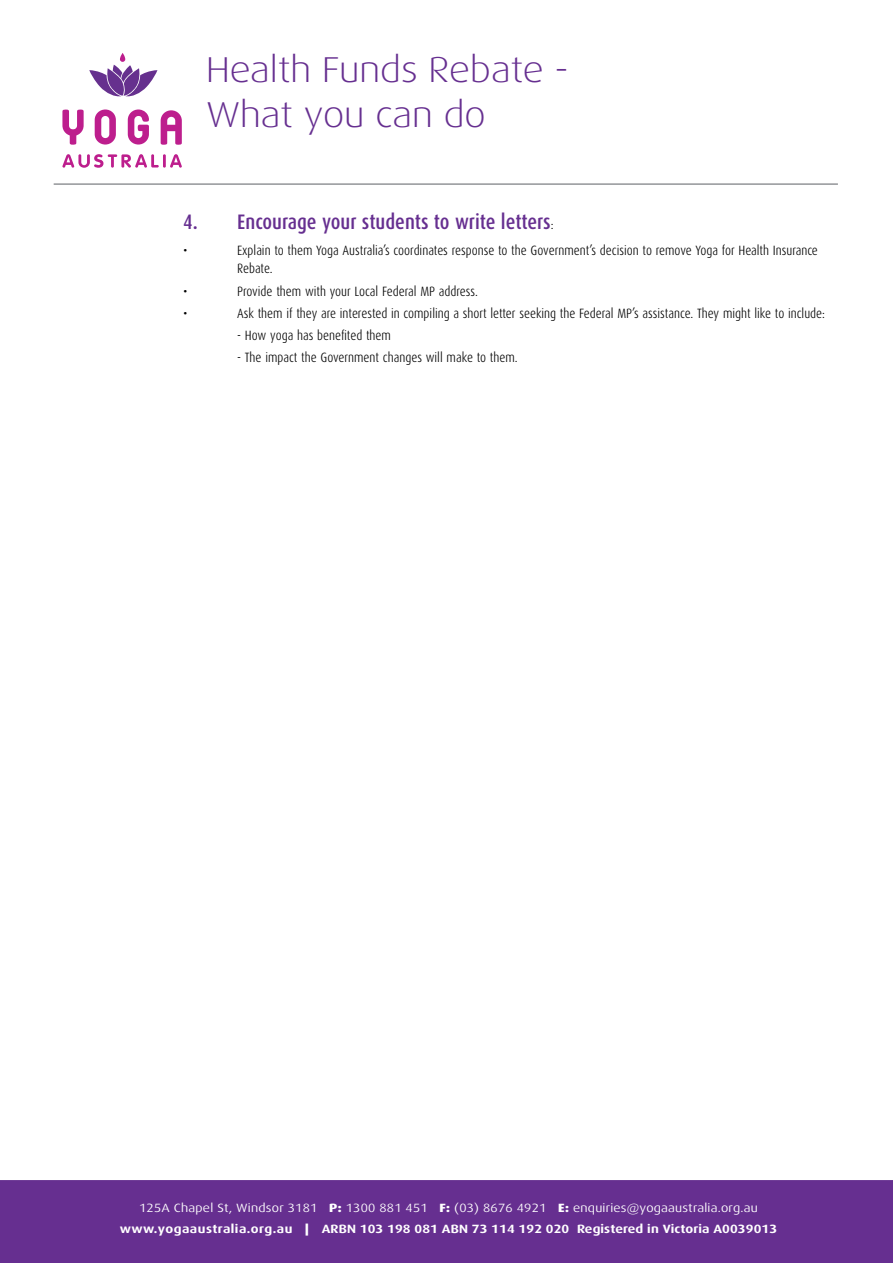
<style>
.page{position:relative;width:893px;height:1263px;background:#fff}
.page>*{position:absolute;margin:0;border:0;box-sizing:border-box;transform-origin:0 0}
.t1{font:300 36px/45px "Dax Wide";color:#662f90}
.t2{font:500 21px "Dax Condensed";color:#662f90}
.t3{font:300 13.5px/18px "Dax Condensed";color:#000}
.t4{font:700 12px/21px "Dax Wide";letter-spacing:.01em;color:#fff;text-align:center}
.s1{font-weight:300;font-size:13.5px;color:#000}
.s2{font-weight:400}
.s3{font-weight:800}
.s4{font-weight:900}
</style>
<div class="page">
<div style="left:0;top:1180px;width:893px;height:83px;background:#662f90"></div>
<svg style="left:62px;top:154px;width:97px;height:14px"></svg>
<hr style="left:163px;top:154px;width:3px;height:14px;background:#bd1e8d">
<svg style="left:170px;top:154px;width:12px;height:14px"></svg>
<svg style="left:62px;top:109px;width:22px;height:36px"></svg>
<svg style="left:95px;top:109px;width:21px;height:36px"></svg>
<svg style="left:161px;top:110px;width:21px;height:35px"></svg>
<svg style="left:128px;top:109px;width:21px;height:36px"></svg>
<svg style="left:89px;top:65px;width:68px;height:32px"></svg>
<div style="left:120px;top:53px;width:5px;height:9px;background:#bd1e8d;border-radius:3px"></div>
<hr style="left:54px;top:183px;width:784px;height:2px;background:#939598">
<h1 class="t1" style="left:206px;top:47px;width:364px">Health Funds Rebate -<br>What you can do</h1>
<h2 class="t2" style="left:183px;top:210px;width:372px">4. Encourage your students to write letters<span class="s1">:</span></h2>
<p class="t3" style="left:183px;top:242px;width:6px">•</p>
<p class="t3" style="left:237px;top:242px;width:582px">Explain to them Yoga Australia’s coordinates response to the Government’s decision to remove Yoga for Health Insurance<br>Rebate.</p>
<p class="t3" style="left:183px;top:282px;width:6px">•</p>
<p class="t3" style="left:237px;top:282px;width:242px">Provide them with your Local Federal MP address.</p>
<p class="t3" style="left:183px;top:304px;width:6px">•</p>
<p class="t3" style="left:237px;top:304px;width:589px">Ask them if they are interested in compiling a short letter seeking the Federal MP’s assistance. They might like to include:</p>
<p class="t3" style="left:237px;top:327px;width:155px">- How yoga has benefited them</p>
<p class="t3" style="left:237px;top:349px;width:282px">- The impact the Government changes will make to them.</p>
<p class="t4" style="left:120px;top:1197px;width:659px"><span class="s2">125A Chapel St, Windsor 3181</span> <span class="s3">P:</span> <span class="s2">1300 881 451</span> <span class="s3">F:</span> <span class="s2">(03) 8676 4921</span> <span class="s3">E:</span> <span class="s2">enquiries@yogaaustralia.org.au </span>www.yogaaustralia.org.au <span class="s4">|</span> ARBN 103 198 081 ABN 73 114 192 020 Registered in Victoria A0039013</p>
</div>
